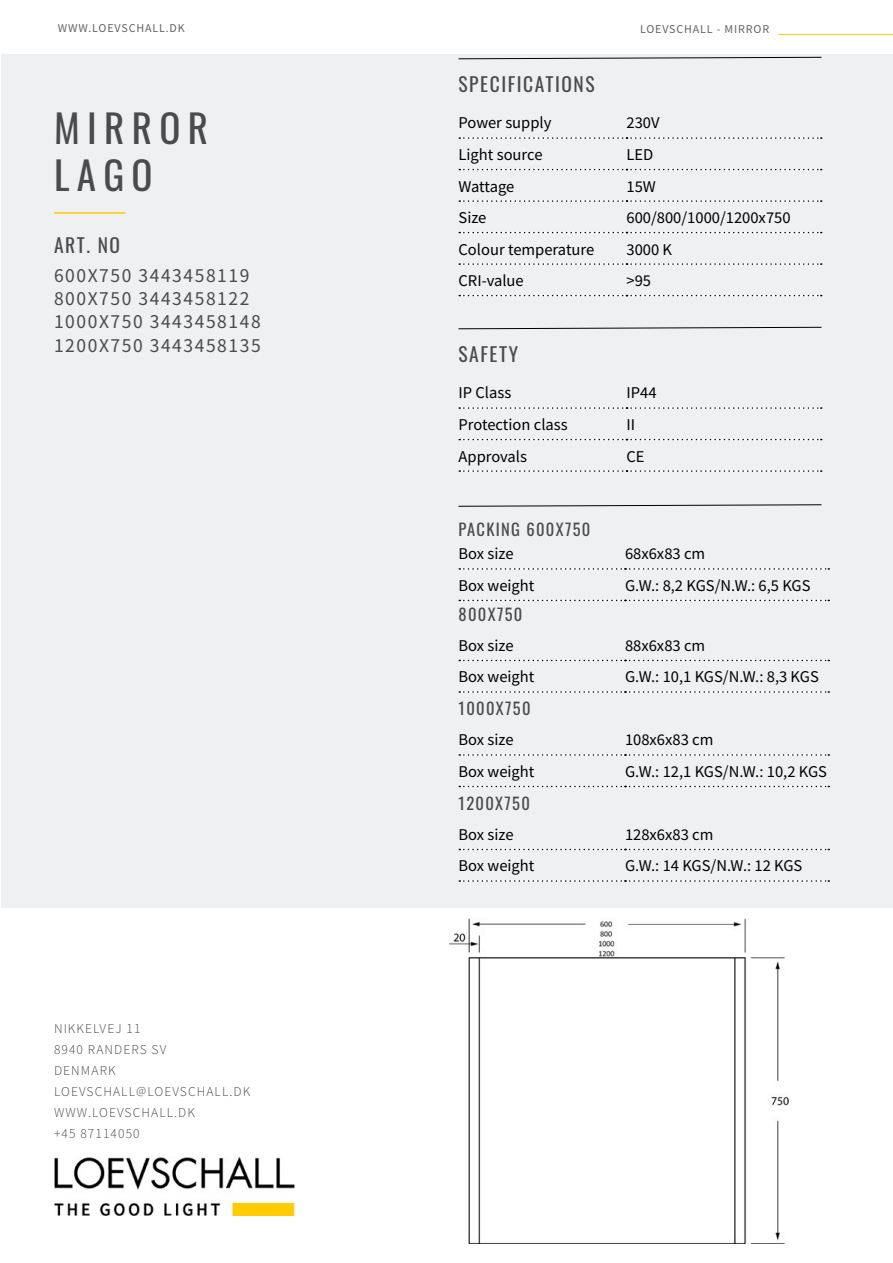
<style>
.page{position:relative;width:893px;height:1263px;background:#fff}
.page>*{position:absolute;margin:0;border:0;box-sizing:border-box;transform-origin:0 0}
.t1{font:39px/46.8px "Oswald";letter-spacing:.19em;color:#4b4b4b}
.t2{font:19.5px/23.4px "Source Sans Pro";letter-spacing:.08em;color:#4b4b4b}
.t3{font:19.5px "Oswald";letter-spacing:.08em;color:#4b4b4b}
.t4{font:16.5px "Source Sans Pro";color:#000}
.t5{font:16.5px "Oswald";letter-spacing:.08em;color:#4b4b4b}
.t6{font:300 13.5px/21px "Source Sans Pro";letter-spacing:.08em;color:#4b4b4b}
.t7{font:12px "Source Sans Pro";letter-spacing:.07em;color:#656565}
</style>
<div class="page">
<div style="left:1px;top:54px;width:892px;height:854px;background:#eef0f2"></div>
<hr style="left:778px;top:34px;width:115px;height:1px;background:#fc0">
<img style="left:54px;top:1157px;width:241px;height:58px">
<hr style="left:54px;top:212px;width:71px;height:2px;background:#fc0">
<svg style="left:458px;top:57px;width:364px;height:2px"></svg>
<svg style="left:459px;top:137px;width:363px;height:2px"></svg>
<svg style="left:459px;top:169px;width:363px;height:1px"></svg>
<svg style="left:459px;top:200px;width:363px;height:2px"></svg>
<svg style="left:459px;top:232px;width:363px;height:1px"></svg>
<svg style="left:459px;top:263px;width:363px;height:2px"></svg>
<svg style="left:459px;top:295px;width:363px;height:1px"></svg>
<svg style="left:458px;top:327px;width:364px;height:2px"></svg>
<svg style="left:459px;top:407px;width:363px;height:2px"></svg>
<svg style="left:459px;top:439px;width:363px;height:1px"></svg>
<svg style="left:459px;top:470px;width:363px;height:2px"></svg>
<svg style="left:458px;top:504px;width:364px;height:3px"></svg>
<svg style="left:459px;top:568px;width:370px;height:2px"></svg>
<svg style="left:459px;top:600px;width:370px;height:1px"></svg>
<img style="left:449px;top:919px;width:339px;height:324px">
<svg style="left:459px;top:660px;width:370px;height:1px"></svg>
<svg style="left:459px;top:691px;width:370px;height:2px"></svg>
<svg style="left:459px;top:754px;width:370px;height:2px"></svg>
<svg style="left:459px;top:786px;width:370px;height:1px"></svg>
<svg style="left:459px;top:849px;width:370px;height:1px"></svg>
<svg style="left:459px;top:880px;width:370px;height:2px"></svg>
<p class="t7" style="left:58px;top:20px;width:128px">WWW.LOEVSCHALL.DK</p>
<p class="t7" style="left:640px;top:21px;width:131px">LOEVSCHALL - MIRROR</p>
<h1 class="t1" style="left:54px;top:101px;width:156px">MIRROR<br>LAGO</h1>
<p class="t3" style="left:54px;top:227px;width:68px">ART. NO</p>
<p class="t2" style="left:54px;top:263px;width:208px">600X750 3443458119<br>800X750 3443458122<br>1000X750 3443458148<br>1200X750 3443458135</p>
<p class="t6" style="left:54px;top:1018px;width:198px">NIKKELVEJ 11<br>8940 RANDERS SV<br>DENMARK<br>LOEVSCHALL@LOEVSCHALL.DK<br>WWW.LOEVSCHALL.DK<br>+45 87114050</p>
<p class="t3" style="left:458px;top:67px;width:138px">SPECIFICATIONS</p>
<p class="t4" style="left:458px;top:112px;width:94px">Power supply</p>
<p class="t4" style="left:626px;top:112px;width:35px">230V</p>
<p class="t4" style="left:458px;top:144px;width:85px">Light source</p>
<p class="t4" style="left:626px;top:144px;width:28px">LED</p>
<p class="t4" style="left:458px;top:176px;width:57px">Wattage</p>
<p class="t4" style="left:626px;top:176px;width:31px">15W</p>
<p class="t4" style="left:458px;top:207px;width:29px">Size</p>
<p class="t4" style="left:626px;top:207px;width:166px">600/800/1000/1200x750</p>
<p class="t4" style="left:458px;top:239px;width:137px">Colour temperature</p>
<p class="t4" style="left:626px;top:239px;width:47px">3000 K</p>
<p class="t4" style="left:458px;top:270px;width:67px">CRI-value</p>
<p class="t4" style="left:626px;top:270px;width:26px">&gt;95</p>
<p class="t3" style="left:458px;top:337px;width:61px">SAFETY</p>
<p class="t4" style="left:458px;top:382px;width:54px">IP Class</p>
<p class="t4" style="left:626px;top:382px;width:32px">IP44</p>
<p class="t4" style="left:458px;top:414px;width:111px">Protection class</p>
<p class="t4" style="left:626px;top:414px;width:10px">II</p>
<p class="t4" style="left:458px;top:445px;width:70px">Approvals</p>
<p class="t4" style="left:626px;top:445px;width:20px">CE</p>
<p class="t5" style="left:458px;top:515px;width:133px">PACKING 600X750</p>
<p class="t4" style="left:458px;top:543px;width:57px">Box size</p>
<p class="t4" style="left:625px;top:543px;width:82px">68x6x83 cm</p>
<p class="t4" style="left:458px;top:575px;width:77px">Box weight</p>
<p class="t4" style="left:625px;top:575px;width:187px">G.W.: 8,2 KGS/N.W.: 6,5 KGS</p>
<p class="t5" style="left:458px;top:599px;width:65px">800X750</p>
<p class="t4" style="left:458px;top:634px;width:57px">Box size</p>
<p class="t4" style="left:625px;top:634px;width:82px">88x6x83 cm</p>
<p class="t4" style="left:458px;top:666px;width:77px">Box weight</p>
<p class="t4" style="left:625px;top:666px;width:195px">G.W.: 10,1 KGS/N.W.: 8,3 KGS</p>
<p class="t5" style="left:458px;top:694px;width:74px">1000X750</p>
<p class="t4" style="left:458px;top:729px;width:57px">Box size</p>
<p class="t4" style="left:625px;top:729px;width:90px">108x6x83 cm</p>
<p class="t4" style="left:458px;top:761px;width:77px">Box weight</p>
<p class="t4" style="left:625px;top:761px;width:204px">G.W.: 12,1 KGS/N.W.: 10,2 KGS</p>
<p class="t5" style="left:458px;top:788px;width:73px">1200X750</p>
<p class="t4" style="left:458px;top:823px;width:57px">Box size</p>
<p class="t4" style="left:625px;top:823px;width:90px">128x6x83 cm</p>
<p class="t4" style="left:458px;top:855px;width:77px">Box weight</p>
<p class="t4" style="left:625px;top:855px;width:179px">G.W.: 14 KGS/N.W.: 12 KGS</p>
</div>
